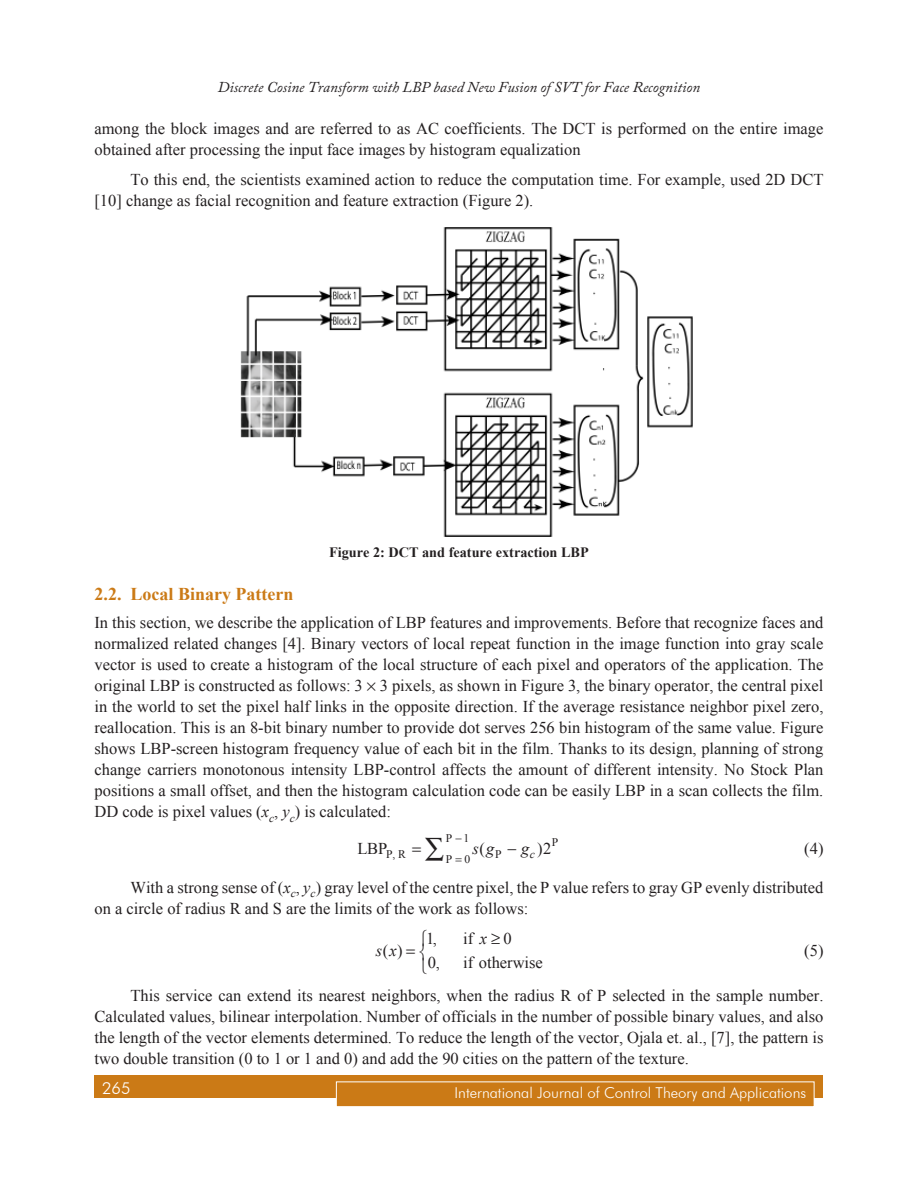
<style>
.page{position:relative;width:918px;height:1188px;background:#fff}
.page>*{position:absolute;margin:0;border:0;box-sizing:border-box;transform-origin:0 0}
.Subhead_2{font:700 18px "Times New Roman";color:#cb7a16}
.Body_text{font:16.5px/21px "Times New Roman";color:#231f20}
.Eq-space{font:16.5px "Times New Roman";color:#231f20}
.t1{font:italic 16.5px "Times New Roman";color:#231f20}
.t2{font:300 16.5px "Futura BT";color:#fff}
.t3{font:italic 15px "Adobe Caslon Pro";color:#231f20}
.t4{font:300 15px "Futura BT";color:#fff}
.t5{font:700 14.25px "Times New Roman";color:#231f20}
.t6{font:11.7px "Times New Roman";color:#231f20}
.s1{font-style:italic}
</style>
<div class="page">
<div style="left:94px;top:1076px;width:730px;height:22px;background:#cb7a16"></div>
<div style="left:336px;top:1082px;width:478px;height:25px;background:#cb7a16"></div>
<div style="left:336px;top:1082px;width:478px;height:25px;border:1px solid #fff"></div>
<img style="left:240px;top:227px;width:453px;height:310px">
<p class="t3" style="left:218px;top:78px;width:484px">Discrete Cosine Transform with LBP based New Fusion of SVT for Face Recognition</p>
<p class="Body_text" style="left:94px;top:118px;width:730px">among the block images and are referred to as AC coefficients. The DCT is performed on the entire image obtained after processing the input face images by histogram equalization</p>
<p class="Body_text" style="left:94px;top:169px;width:730px;text-indent:36px">To this end, the scientists examined action to reduce the computation time. For example, used 2D DCT [10] change as facial recognition and feature extraction (Figure 2).</p>
<p class="t5" style="left:329px;top:542px;width:261px">Figure 2: DCT and feature extraction LBP</p>
<p class="Subhead_2" style="left:94px;top:581px;width:200px">2.2. Local Binary Pattern</p>
<p class="Body_text" style="left:94px;top:612px;width:731px;text-align:justify">In this section, we describe the application of LBP features and improvements. Before that recognize faces and normalized related changes [4]. Binary vectors of local repeat function in the image function into gray scale vector is used to create a histogram of the local structure of each pixel and operators of the application. The original LBP is constructed as follows: 3 3 pixels, as shown in Figure 3, the binary operator, the central pixel in the world to set the pixel half links in the opposite direction. If the average resistance neighbor pixel zero, reallocation. This is an 8-bit binary number to provide dot serves 256 bin histogram of the same value. Figure shows LBP-screen histogram frequency value of each bit in the film. Thanks to its design, planning of strong change carriers monotonous intensity LBP-control affects the amount of different intensity. No Stock Plan positions a small offset, and then the histogram calculation code can be easily LBP in a scan collects the film.<br>DD code is pixel values (<span class="s1">x</span><sub>c</sub>, <span class="s1">y</span><sub>c</sub>) is calculated:</p>
<p class="Body_text" style="left:358px;top:837px;width:50px">LBP<sub>P,</sub> <sub>R</sub></p>
<p class="t6" style="left:495px;top:846px;width:8px">P</p>
<p class="t6" style="left:463px;top:830px;width:7px">1</p>
<p class="t6" style="left:446px;top:830px;width:8px">P</p>
<p class="t6" style="left:552px;top:835px;width:8px">P</p>
<p class="Eq-space" style="left:804px;top:837px;width:21px">(4)</p>
<p class="Body_text" style="left:94px;top:876px;width:730px;text-indent:36px">With a strong sense of (<span class="s1">x</span><sub>c</sub>, <span class="s1">y</span><sub>c</sub>) gray level of the centre pixel, the P value refers to gray GP evenly distributed on a circle of radius R and S are the limits of the work as follows:</p>
<p class="t1" style="left:376px;top:939px;width:23px">s x</p>
<p class="t1" style="left:473px;top:837px;width:23px">s g</p>
<p class="Body_text" style="left:521px;top:837px;width:32px"><span class="s1">g</span><sub>c</sub> )2</p>
<p class="Body_text" style="left:480px;top:837px;width:7px">(</p>
<p class="t6" style="left:465px;top:851px;width:7px">0</p>
<p class="t6" style="left:446px;top:851px;width:8px">P</p>
<p class="Body_text" style="left:463px;top:927px;width:50px">if<span class="s1">x</span>≥0</p>
<p class="Body_text" style="left:426px;top:926px;width:15px;line-height:24.8px">1,<br>0,</p>
<p class="Eq-space" style="left:804px;top:939px;width:21px">(5)</p>
<p class="Body_text" style="left:94px;top:985px;width:731px;text-align:justify;text-indent:36px">This service can extend its nearest neighbors, when the radius R of P selected in the sample number.<br>Calculated values, bilinear interpolation. Number of officials in the number of possible binary values, and also the length of the vector elements determined. To reduce the length of the vector, Ojala et. al., [7], the pattern is two double transition (0 to 1 or 1 and 0) and add the 90 cities on the pattern of the texture.</p>
<p class="Body_text" style="left:383px;top:940px;width:21px">( )</p>
<p class="Body_text" style="left:463px;top:952px;width:81px">if otherwise</p>
<p class="t2" style="left:102px;top:1078px;width:30px">265</p>
<p class="t4" style="left:455px;top:1084px;width:353px">International Journal of Control Theory and Applications</p>
</div>
